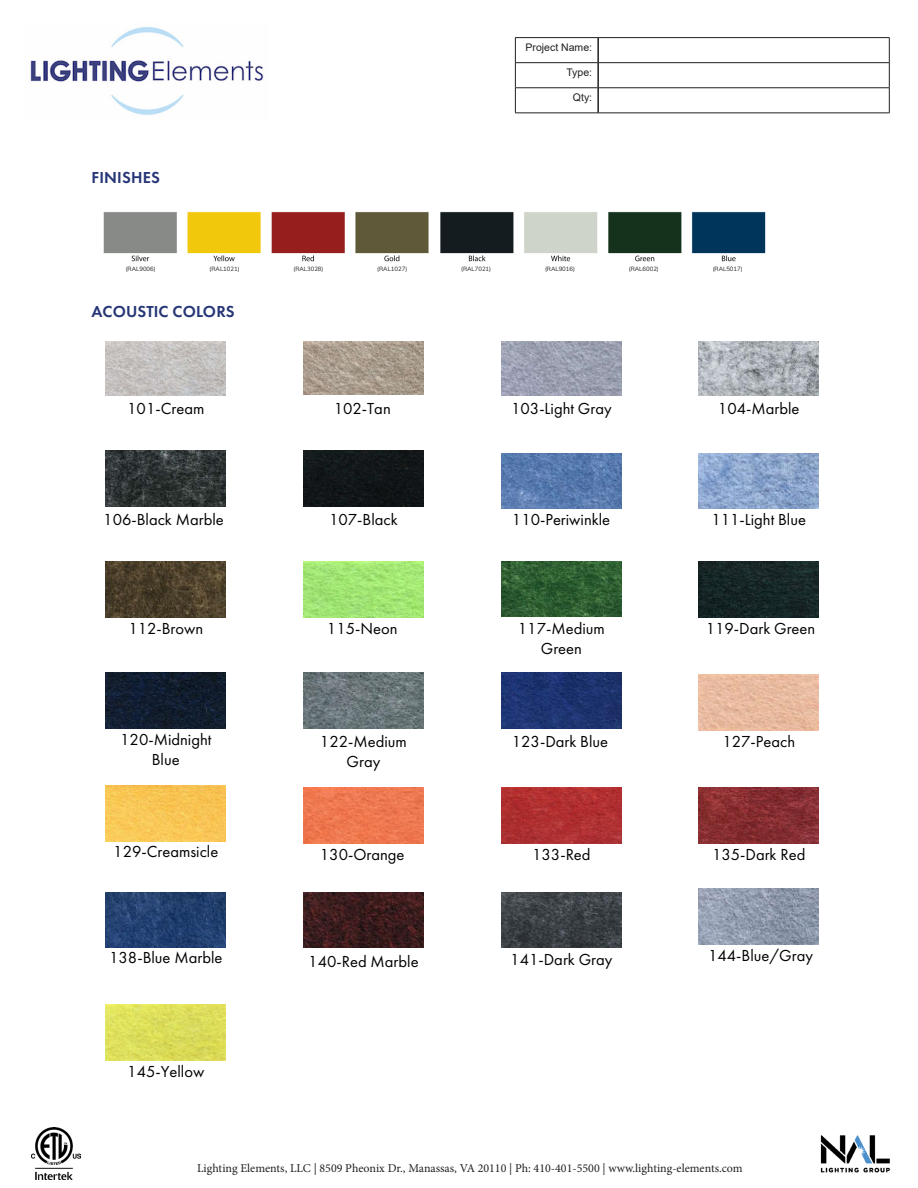
<style>
.page{position:relative;width:918px;height:1188px;background:#fff}
.page>*{position:absolute;margin:0;border:0;box-sizing:border-box;transform-origin:0 0}
.t1{font:16.5px/19.8px "Futura PT";color:#000;text-align:center}
.t2{font:600 16.5px "Futura PT";letter-spacing:.01em;color:#263676}
.t3{font:12px "Minion Pro";color:#231f20}
.t4{font:10.5px "Arial";color:#231f20}
.t5{font:6px "Muli";color:#231f20}
</style>
<div class="page">
<img style="left:30px;top:27px;width:234px;height:88px">
<hr style="left:597px;top:38px;width:2px;height:24px;background:#231f20">
<hr style="left:597px;top:63px;width:2px;height:25px;background:#231f20">
<hr style="left:597px;top:88px;width:2px;height:25px;background:#231f20">
<hr style="left:515px;top:37px;width:83px;height:1px;background:#231f20">
<hr style="left:598px;top:37px;width:292px;height:1px;background:#231f20">
<hr style="left:515px;top:62px;width:83px;height:1px;background:#231f20">
<hr style="left:598px;top:62px;width:292px;height:1px;background:#231f20">
<hr style="left:515px;top:88px;width:83px;height:1px;background:#231f20">
<svg style="left:515px;top:38px;width:1px;height:75px"></svg>
<hr style="left:598px;top:88px;width:292px;height:1px;background:#231f20">
<svg style="left:889px;top:38px;width:1px;height:75px"></svg>
<hr style="left:515px;top:113px;width:83px;height:1px;background:#231f20">
<hr style="left:598px;top:113px;width:292px;height:1px;background:#231f20">
<img style="left:31px;top:1128px;width:50px;height:52px">
<img style="left:820px;top:1135px;width:70px;height:38px">
<img style="left:103px;top:211px;width:663px;height:51px">
<img style="left:501px;top:341px;width:120px;height:55px">
<img style="left:303px;top:341px;width:120px;height:54px">
<img style="left:699px;top:341px;width:120px;height:55px">
<img style="left:106px;top:341px;width:120px;height:55px">
<img style="left:106px;top:451px;width:120px;height:55px">
<div style="left:303px;top:451px;width:120px;height:55px;background:#121618"></div>
<img style="left:501px;top:453px;width:120px;height:56px">
<img style="left:699px;top:453px;width:120px;height:56px">
<img style="left:106px;top:562px;width:120px;height:55px">
<img style="left:303px;top:562px;width:120px;height:55px">
<img style="left:106px;top:673px;width:120px;height:55px">
<img style="left:303px;top:673px;width:120px;height:55px">
<img style="left:501px;top:673px;width:120px;height:55px">
<img style="left:501px;top:562px;width:120px;height:54px">
<img style="left:699px;top:562px;width:120px;height:55px">
<img style="left:699px;top:675px;width:120px;height:55px">
<img style="left:106px;top:786px;width:120px;height:55px">
<img style="left:303px;top:788px;width:120px;height:55px">
<img style="left:501px;top:788px;width:120px;height:55px">
<img style="left:699px;top:788px;width:120px;height:55px">
<img style="left:106px;top:892px;width:120px;height:56px">
<img style="left:303px;top:892px;width:120px;height:56px">
<img style="left:501px;top:892px;width:120px;height:56px">
<img style="left:699px;top:889px;width:120px;height:55px">
<img style="left:106px;top:1005px;width:120px;height:55px">
<p class="t2" style="left:92px;top:167px;width:70px">FINISHES</p>
<p class="t4" style="left:526px;top:40px;width:68px">Project Name:</p>
<p class="t4" style="left:566px;top:65px;width:27px">Type:</p>
<p class="t4" style="left:573px;top:90px;width:21px">Qty:</p>
<p class="t5" style="left:126px;top:264px;width:31px">(RAL9006)</p>
<p class="t2" style="left:92px;top:302px;width:145px">ACOUSTIC COLORS</p>
<p class="t5" style="left:210px;top:264px;width:31px">(RAL1021)</p>
<p class="t5" style="left:293px;top:264px;width:31px">(RAL3028)</p>
<p class="t5" style="left:377px;top:264px;width:32px">(RAL1027)</p>
<p class="t5" style="left:461px;top:264px;width:31px">(RAL7021)</p>
<p class="t5" style="left:545px;top:264px;width:31px">(RAL9016)</p>
<p class="t5" style="left:629px;top:264px;width:31px">(RAL6002)</p>
<p class="t5" style="left:713px;top:264px;width:31px">(RAL5017)</p>
<p class="t1" style="left:127px;top:399px;width:79px">101-Cream</p>
<p class="t1" style="left:334px;top:399px;width:59px">102-Tan</p>
<p class="t1" style="left:511px;top:399px;width:102px">103-Light Gray</p>
<p class="t1" style="left:718px;top:399px;width:83px">104-Marble</p>
<p class="t1" style="left:103px;top:510px;width:122px">106-Black Marble</p>
<p class="t1" style="left:329px;top:510px;width:70px">107-Black</p>
<p class="t1" style="left:512px;top:510px;width:100px">110-Periwinkle</p>
<p class="t1" style="left:711px;top:510px;width:96px">111-Light Blue</p>
<p class="t1" style="left:128px;top:618px;width:76px">112-Brown</p>
<p class="t1" style="left:327px;top:618px;width:72px">115-Neon</p>
<p class="t1" style="left:518px;top:618px;width:88px">117-Medium<br>Green</p>
<p class="t1" style="left:706px;top:618px;width:111px">119-Dark Green</p>
<p class="t1" style="left:120px;top:730px;width:93px">120-Midnight<br>Blue</p>
<p class="t1" style="left:320px;top:731px;width:88px">122-Medium<br>Gray</p>
<p class="t1" style="left:512px;top:731px;width:98px">123-Dark Blue</p>
<p class="t1" style="left:722px;top:731px;width:74px">127-Peach</p>
<p class="t1" style="left:113px;top:842px;width:107px">129-Creamsicle</p>
<p class="t1" style="left:320px;top:845px;width:86px">130-Orange</p>
<p class="t1" style="left:532px;top:845px;width:60px">133-Red</p>
<p class="t1" style="left:712px;top:844px;width:95px">135-Dark Red</p>
<p class="t1" style="left:109px;top:948px;width:115px">138-Blue Marble</p>
<p class="t1" style="left:308px;top:952px;width:112px">140-Red Marble</p>
<p class="t1" style="left:510px;top:949px;width:104px">141-Dark Gray</p>
<p class="t1" style="left:708px;top:945px;width:107px">144-Blue/Gray</p>
<p class="t1" style="left:127px;top:1061px;width:79px">145-Yellow</p>
<p class="t3" style="left:197px;top:1160px;width:547px">Lighting Elements, LLC | 8509 Pheonix Dr., Manassas, VA 20110 | Ph: 410-401-5500 | www.lighting-elements.com</p>
</div>
